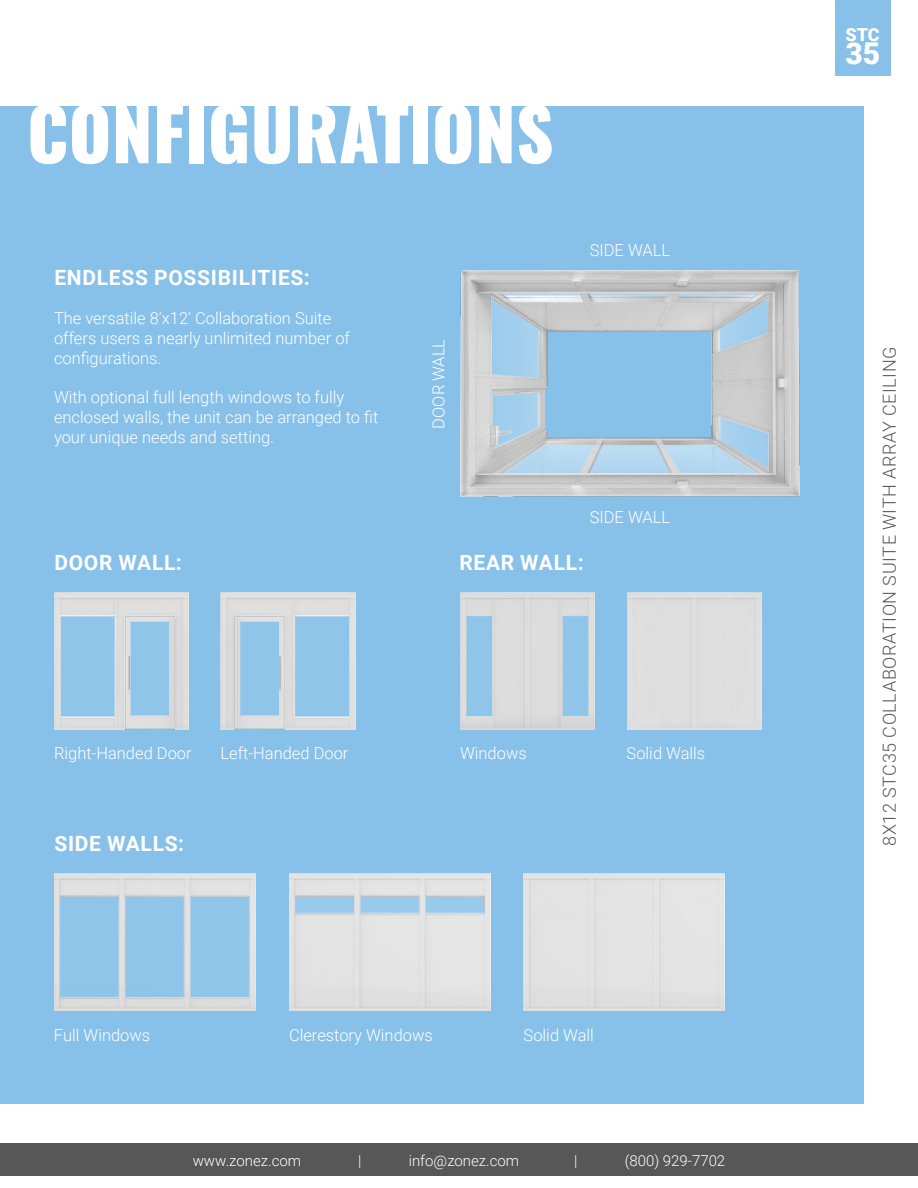
<style>
.page{position:relative;width:918px;height:1188px;background:#fff}
.page>*{position:absolute;margin:0;border:0;box-sizing:border-box;transform-origin:0 0}
.t1{font:800 72px "Oswald";color:#fff}
.t2{font:900 30px "Roboto";color:#fff}
.t3{font:700 21px "Roboto";letter-spacing:.035em;color:#fff}
.t4{font:300 18px "Roboto";letter-spacing:.035em;color:#575857}
.t5{font:900 18px "Roboto";color:#fff}
.t6{font:300 16.5px/19.8px "Roboto";color:#fff}
.t7{font:300 15px "Roboto";color:#fff}
</style>
<div class="page">
<div style="left:0;top:1144px;width:918px;height:32px;background:#575757"></div>
<div style="left:835px;top:0;width:55px;height:75px;background:#87c1e9"></div>
<div style="left:0;top:106px;width:864px;height:998px;background:#87c1e9"></div>
<img style="left:460px;top:270px;width:340px;height:226px">
<img style="left:54px;top:592px;width:135px;height:138px">
<img style="left:221px;top:592px;width:134px;height:138px">
<img style="left:54px;top:874px;width:201px;height:137px">
<img style="left:289px;top:874px;width:201px;height:137px">
<img style="left:461px;top:592px;width:134px;height:138px">
<div style="left:627px;top:592px;width:134px;height:138px;background:#dedede"></div>
<div style="left:524px;top:874px;width:201px;height:137px;background:#e3e3e3"></div>
<h1 class="t1" style="left:27px;top:96px;width:528px">CONFIGURATIONS</h1>
<p class="t3" style="left:54px;top:262px;width:257px">ENDLESS POSSIBILITIES:</p>
<p class="t6" style="left:54px;top:308px;width:298px">The versatile 8’x12’ Collaboration Suite offers users a nearly unlimited number of configurations.</p>
<p class="t6" style="left:54px;top:387px;width:326px">With optional full length windows to fully enclosed walls, the unit can be arranged to fit your unique needs and setting.</p>
<p class="t6" style="left:428px;top:429px;width:91px;rotate:-90deg">DOOR WALL</p>
<p class="t6" style="left:590px;top:239px;width:82px">SIDE WALL</p>
<p class="t6" style="left:590px;top:507px;width:82px">SIDE WALL</p>
<p class="t3" style="left:54px;top:548px;width:129px">DOOR WALL:</p>
<p class="t3" style="left:459px;top:548px;width:126px">REAR WALL:</p>
<p class="t6" style="left:54px;top:743px;width:139px">Right-Handed Door</p>
<p class="t6" style="left:221px;top:743px;width:130px">Left-Handed Door</p>
<p class="t6" style="left:460px;top:743px;width:68px">Windows</p>
<p class="t6" style="left:627px;top:743px;width:80px">Solid Walls</p>
<p class="t3" style="left:54px;top:829px;width:131px">SIDE WALLS:</p>
<p class="t6" style="left:54px;top:1025px;width:98px">Full Windows</p>
<p class="t6" style="left:289px;top:1025px;width:145px">Clerestory Windows</p>
<p class="t6" style="left:524px;top:1025px;width:72px">Solid Wall</p>
<p class="t7" style="left:193px;top:1150px;width:110px">www.zonez.com</p>
<p class="t7" style="left:358px;top:1150px;width:5px">|</p>
<p class="t7" style="left:409px;top:1150px;width:112px">info@zonez.com</p>
<p class="t7" style="left:574px;top:1150px;width:5px">|</p>
<p class="t7" style="left:625px;top:1150px;width:102px">(800) 929-7702</p>
<p class="t5" style="left:845px;top:22px;width:36px">STC</p>
<h2 class="t2" style="left:845px;top:32px;width:36px">35</h2>
<p class="t4" style="left:877px;top:846px;width:501px;rotate:-90deg">8X12 STC35 COLLABORATION SUITE WITH ARRAY CEILING</p>
</div>
